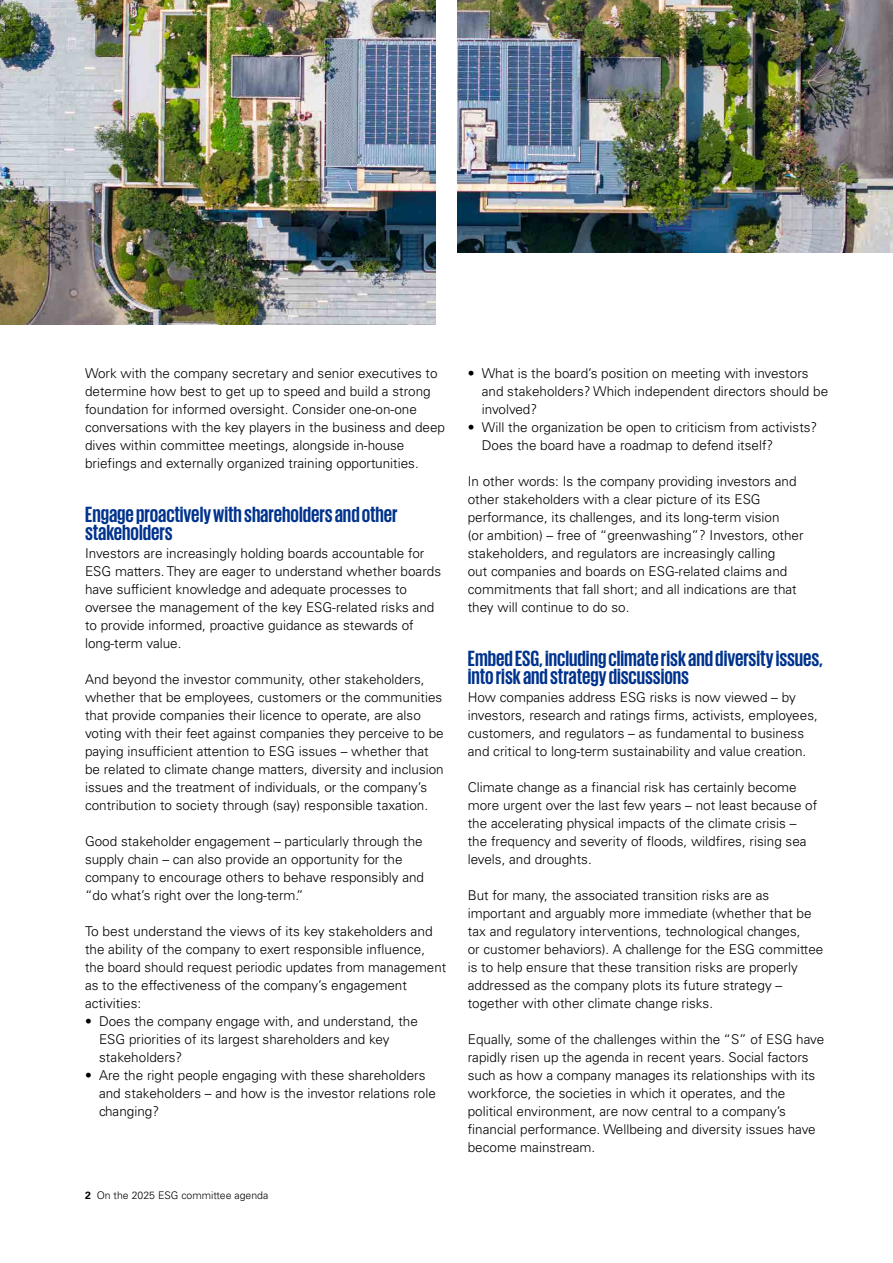
<style>
.page{position:relative;width:893px;height:1263px;background:#fff}
.page>*{position:absolute;margin:0;border:0;box-sizing:border-box;transform-origin:0 0}
.t1{font:700 22.5px/18px "KPMG";color:#00338d}
.t2{font:300 13.5px/18px "Univers LT Std";color:#000}
.t3{font:300 10.5px "Univers LT Std";color:#000}
.s1{font-weight:700}
</style>
<div class="page">
<img style="left:457px;top:0;width:436px;height:252px">
<img style="left:0;top:0;width:436px;height:324px">
<p class="t2" style="left:85px;top:364px;width:362px">Work with the company secretary and senior executives to determine how best to get up to speed and build a strong foundation for informed oversight. Consider one-on-one conversations with the key players in the business and deep dives within committee meetings, alongside in-house briefings and externally organized training opportunities.</p>
<h1 class="t1" style="left:85px;top:505px;width:314px">Engage proactively with shareholders and other stakeholders</h1>
<p class="t2" style="left:85px;top:544px;width:358px">Investors are increasingly holding boards accountable for ESG matters. They are eager to understand whether boards have sufficient knowledge and adequate processes to oversee the management of the key ESG-related risks and to provide informed, proactive guidance as stewards of long-term value.</p>
<p class="t2" style="left:85px;top:670px;width:360px">And beyond the investor community, other stakeholders, whether that be employees, customers or the communities that provide companies their licence to operate, are also voting with their feet against companies they perceive to be paying insufficient attention to ESG issues – whether that be related to climate change matters, diversity and inclusion issues and the treatment of individuals, or the company’s contribution to society through (say) responsible taxation.</p>
<p class="t2" style="left:85px;top:832px;width:341px">Good stakeholder engagement – particularly through the supply chain – can also provide an opportunity for the company to encourage others to behave responsibly and “do what’s right over the long-term.”</p>
<p class="t2" style="left:85px;top:922px;width:363px">To best understand the views of its key stakeholders and the ability of the company to exert responsible influence, the board should request periodic updates from management as to the effectiveness of the company’s engagement activities:</p>
<p class="t2" style="left:99px;top:1012px;width:320px;text-indent:-14px">• Does the company engage with, and understand, the<br>ESG priorities of its largest shareholders and key stakeholders?</p>
<p class="t2" style="left:99px;top:1066px;width:338px;text-indent:-14px">• Are the right people engaging with these shareholders and stakeholders – and how is the investor relations role changing?</p>
<p class="t3" style="left:85px;top:1189px;width:185px"><span class="s1">2</span> On the 2025 ESG committee agenda</p>
<p class="t2" style="left:482px;top:364px;width:348px;text-indent:-14px">• What is the board’s position on meeting with investors and stakeholders? Which independent directors should be involved?</p>
<p class="t2" style="left:482px;top:418px;width:337px;text-indent:-14px">• Will the organization be open to criticism from activists?<br>Does the board have a roadmap to defend itself?</p>
<p class="t2" style="left:468px;top:472px;width:337px">In other words: Is the company providing investors and other stakeholders with a clear picture of its ESG performance, its challenges, and its long-term vision<br>(or ambition) – free of “greenwashing”? Investors, other stakeholders, and regulators are increasingly calling<br>out companies and boards on ESG-related claims and commitments that fall short; and all indications are that they will continue to do so.</p>
<h1 class="t1" style="left:468px;top:649px;width:357px">Embed ESG, including climate risk and diversity issues, into risk and strategy discussions</h1>
<p class="t2" style="left:468px;top:688px;width:352px">How companies address ESG risks is now viewed – by investors, research and ratings firms, activists, employees, customers, and regulators – as fundamental to business and critical to long-term sustainability and value creation.</p>
<p class="t2" style="left:468px;top:778px;width:351px">Climate change as a financial risk has certainly become more urgent over the last few years – not least because of the accelerating physical impacts of the climate crisis – the frequency and severity of floods, wildfires, rising sea levels, and droughts.</p>
<p class="t2" style="left:468px;top:886px;width:357px">But for many, the associated transition risks are as important and arguably more immediate (whether that be tax and regulatory interventions, technological changes,<br>or customer behaviors). A challenge for the ESG committee is to help ensure that these transition risks are properly addressed as the company plots its future strategy – together with other climate change risks.</p>
<p class="t2" style="left:468px;top:1030px;width:358px">Equally, some of the challenges within the “S” of ESG have rapidly risen up the agenda in recent years. Social factors such as how a company manages its relationships with its workforce, the societies in which it operates, and the political environment, are now central to a company’s financial performance. Wellbeing and diversity issues have become mainstream.</p>
</div>
